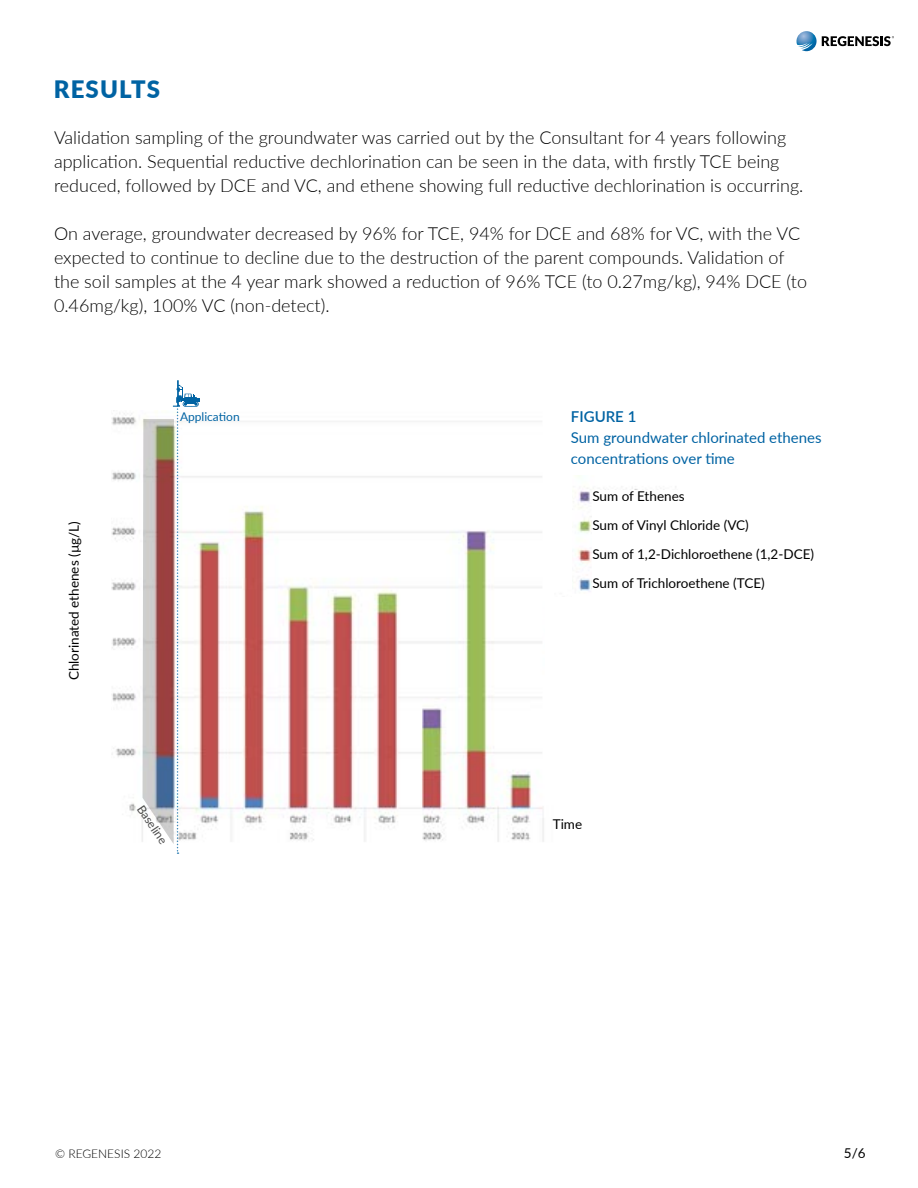
<style>
.page{position:relative;width:918px;height:1188px;background:#fff}
.page>*{position:absolute;margin:0;border:0;box-sizing:border-box;transform-origin:0 0}
.t1{font:900 24px "Lato";letter-spacing:.05em;color:#0063a3}
.t2{font:300 18px/24px "Lato";color:#000}
.t3{font:15px/21px "Lato";color:#0063a3}
.t4{font:600 15px "Lato";color:#0063a3}
.t5{font:13.5px/29.1px "Lato";color:#000}
.t6{font:300 12px "Lato";color:#000}
.t7{font:12px "Lato";color:#0063a3}
.t8{font:12px "Lato";color:#000}
.s1{color:#fff}
</style>
<div class="page">
<svg style="left:796px;top:31px;width:98px;height:20px"></svg>
<img style="left:112px;top:412px;width:467px;height:430px">
<svg style="left:143px;top:380px;width:56px;height:474px"></svg>
<img style="left:572px;top:476px;width:104px;height:121px">
<div style="left:545px;top:597px;width:373px;height:182px;background:#fff"></div>
<div style="left:592px;top:490px;width:259px;height:118px;background:#fff"></div>
<h1 class="t1" style="left:54px;top:71px;width:108px">RESULTS</h1>
<p class="t2" style="left:54px;top:125px;width:751px">Validation sampling of the groundwater was carried out by the Consultant for 4 years following application. Sequential reductive dechlorination can be seen in the data, with firstly TCE being reduced, followed by DCE and VC, and ethene showing full reductive dechlorination is occurring.</p>
<p class="t2" style="left:54px;top:221px;width:755px">On average, groundwater decreased by 96% for TCE, 94% for DCE and 68% for VC, with the VC expected to continue to decline due to the destruction of the parent compounds. Validation of the soil samples at the 4 year mark showed a reduction of 96% TCE (to 0.27mg/kg), 94% DCE (to 0.46mg/kg), 100% VC (non-detect).</p>
<p class="t5" style="left:59px;top:680px;width:161px;rotate:-90deg">Chlorinated ethenes (µg/L)</p>
<p class="t7" style="left:180px;top:408px;width:61px">Application</p>
<p class="t8" style="left:147px;top:802px;width:45px;rotate:56deg">Baseline</p>
<p class="t4" style="left:571px;top:406px;width:67px">FIGURE 1</p>
<p class="t3" style="left:571px;top:427px;width:252px">Sum groundwater chlorinated ethenes concentrations over time</p>
<p class="t5" style="left:592px;top:481px;width:223px">Sum of Ethenes<br>Sum of Vinyl Chloride (VC)<br>Sum of 1,2-Dichloroethene (1,2-DCE)<br>Sum of Trichloroethene (TCE)</p>
<p class="t5" style="left:553px;top:809px;width:31px">Time</p>
<p class="t6" style="left:55px;top:1145px;width:108px">© REGENESIS 2022</p>
<p class="t5" style="left:844px;top:1138px;width:31px">5/6<span class="s1">6</span></p>
</div>
